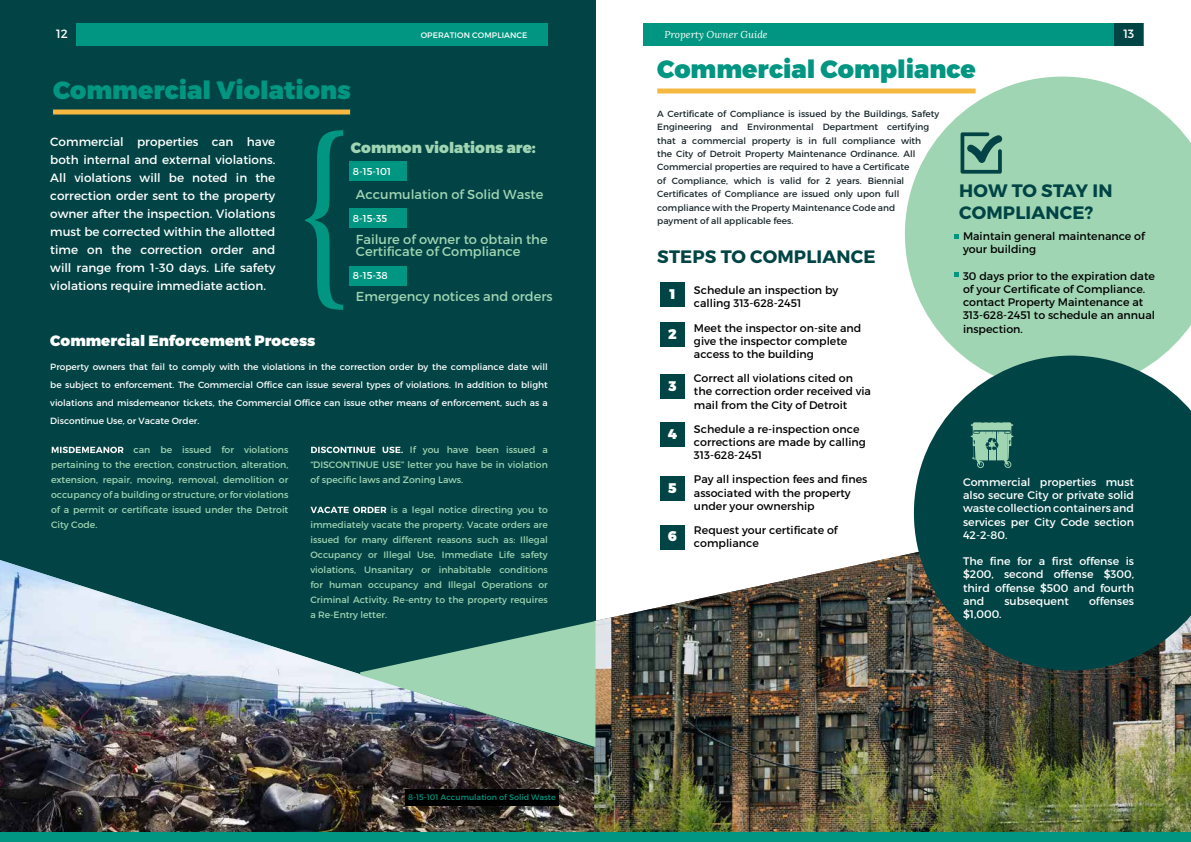
<style>
.page{position:relative;width:1191px;height:842px;background:#fff}
.page>*{position:absolute;margin:0;border:0;box-sizing:border-box;transform-origin:0 0}
.t1{font:900 25px "Montserrat";color:#009681}
.t2{font:700 18px/22px "Montserrat";letter-spacing:.01em;color:#004445}
.t3{font:900 15px "Montserrat";color:#fff}
.t4{font:900 15px "Montserrat";color:#a0d5b3}
.t5{font:900 14px "Montserrat";color:#fff}
.t6{font:13px/12px "Montserrat";color:#a0d5b3}
.t7{font:12px/18px "Montserrat";color:#fff;text-align:justify}
.t8{font:11px/13.2px "Montserrat";color:#000}
.t9{font:11px/13.2px "Montserrat";color:#fff;text-align:justify}
.t10{font:10px "Montserrat";color:#fff}
.t11{font:italic 10px "Lora";color:#fff}
.t12{font:9.3px/15px "Montserrat";color:#a0d5b3;text-align:justify}
.t13{font:9.2px/15px "Montserrat";color:#a0d5b3;text-align:justify}
.t14{font:9px/13.4px "Montserrat";color:#17252a}
.t15{font:9px/18px "Montserrat";color:#fff;text-align:justify}
.t16{font:8px "Montserrat";color:#009681}
.t17{font:8px "Montserrat";letter-spacing:.01em;color:#fff}
.s1{font-weight:700;font-size:9px;color:#fff}
</style>
<div class="page">
<div style="left:0;top:0;width:596px;height:842px;background:#024445"></div>
<div style="left:349px;top:161px;width:58px;height:19px;background:#009681"></div>
<div style="left:349px;top:208px;width:58px;height:19px;background:#009681"></div>
<div style="left:349px;top:266px;width:58px;height:19px;background:#009681"></div>
<div style="left:53px;top:110px;width:297px;height:5px;background:#f5b942"></div>
<div style="left:657px;top:89px;width:318px;height:5px;background:#f5b942"></div>
<div style="left:660px;top:283px;width:24px;height:24px;background:#004445"></div>
<div style="left:660px;top:322px;width:24px;height:24px;background:#004445"></div>
<div style="left:660px;top:374px;width:24px;height:24px;background:#004445"></div>
<div style="left:660px;top:423px;width:24px;height:24px;background:#004445"></div>
<div style="left:660px;top:476px;width:24px;height:24px;background:#004445"></div>
<img style="left:0;top:560px;width:594px;height:272px">
<img style="left:594px;top:494px;width:597px;height:338px">
<svg style="left:905px;top:77px;width:286px;height:279px;background:#acdabc"></svg>
<svg style="left:305px;top:130px;width:38px;height:180px"></svg>
<svg style="left:960px;top:132px;width:42px;height:42px;background:#579280"></svg>
<svg style="left:954px;top:234px;width:4px;height:4px"></svg>
<svg style="left:954px;top:272px;width:4px;height:4px"></svg>
<svg style="left:360px;top:621px;width:235px;height:126px"></svg>
<div style="left:405px;top:789px;width:153px;height:17px;background:#000"></div>
<div style="left:0;top:832px;width:1191px;height:10px;background:#009681"></div>
<svg style="left:914px;top:356px;width:277px;height:314px;background:#1d5554"></svg>
<svg style="left:970px;top:422px;width:43px;height:46px;background:#67a18c"></svg>
<div style="left:48px;top:23px;width:500px;height:22px;background:#009681"></div>
<div style="left:48px;top:23px;width:28px;height:22px;background:#004445"></div>
<div style="left:643px;top:23px;width:500px;height:22px;background:#009681"></div>
<div style="left:1114px;top:23px;width:29px;height:22px;background:#004445"></div>
<p class="t7" style="left:56px;top:25px;width:13px">12</p>
<p class="t17" style="left:421px;top:30px;width:108px">OPERATION COMPLIANCE</p>
<p class="t11" style="left:664px;top:28px;width:105px">Property Owner Guide</p>
<p class="t7" style="left:1123px;top:25px;width:13px">13</p>
<h1 class="t1" style="left:53px;top:75px;width:299px">Commercial Violations</h1>
<p class="t7" style="left:50px;top:132px;width:227px">Commercial properties can have both internal and external violations.<br>All violations will be noted in the correction order sent to the property owner after the inspection. Violations must be corrected within the allotted time on the correction order and will range from 1-30 days. Life safety violations require immediate action.</p>
<h3 class="t4" style="left:351px;top:138px;width:186px">Common violations are:</h3>
<p class="t10" style="left:353px;top:165px;width:39px">8-15-101</p>
<p class="t6" style="left:356px;top:188px;width:189px">Accumulation of Solid Waste</p>
<p class="t6" style="left:356px;top:233px;width:193px">Failure of owner to obtain the<br>Certificate of Compliance</p>
<p class="t6" style="left:356px;top:290px;width:198px">Emergency notices and orders</p>
<p class="t10" style="left:353px;top:212px;width:36px">8-15-35</p>
<p class="t10" style="left:353px;top:269px;width:36px">8-15-38</p>
<h3 class="t3" style="left:50px;top:331px;width:267px">Commercial Enforcement Process</h3>
<p class="t15" style="left:50px;top:358px;width:499px">Property owners that fail to comply with the violations in the correction order by the compliance date will be subject to enforcement. The Commercial Office can issue several types of violations. In addition to blight violations and misdemeanor tickets, the Commercial Office can issue other means of enforcement, such as a Discontinue Use, or Vacate Order.</p>
<p class="t12" style="left:51px;top:442px;width:239px"><span class="s1">MISDEMEANOR</span> can be issued for violations pertaining to the erection, construction, alteration, extension, repair, moving, removal, demolition or occupancy of a building or structure, or for violations of a permit or certificate issued under the Detroit City Code.</p>
<p class="t12" style="left:310px;top:442px;width:239px"><span class="s1">DISCONTINUE USE.</span> If you have been issued a “DISCONTINUE USE” letter you have be in violation of specific laws and Zoning Laws.</p>
<p class="t13" style="left:310px;top:502px;width:239px"><span class="s1">VACATE ORDER</span> is a legal notice directing you to immediately vacate the property. Vacate orders are issued for many different reasons such as: Illegal Occupancy or Illegal Use, Immediate Life safety violations, Unsanitary or inhabitable conditions for human occupancy and Illegal Operations or Criminal Activity. Re-entry to the property requires a Re-Entry letter.</p>
<p class="t16" style="left:408px;top:792px;width:149px">8-15-101 Accumulation of Solid Waste</p>
<h1 class="t1" style="left:657px;top:54px;width:320px">Commercial Compliance</h1>
<p class="t14" style="left:657px;top:107px;width:284px">A Certificate of Compliance is issued by the Buildings, Safety Engineering and Environmental Department certifying that a commercial property is in full compliance with<br>the City of Detroit Property Maintenance Ordinance. All Commercial properties are required to have a Certificate<br>of Compliance, which is valid for 2 years. Biennial Certificates of Compliance are issued only upon full compliance with the Property Maintenance Code and<br>payment of all applicable fees.</p>
<h2 class="t2" style="left:657px;top:246px;width:220px">STEPS TO COMPLIANCE</h2>
<p class="t8" style="left:694px;top:284px;width:146px">Schedule an inspection by calling 313-628-2451</p>
<p class="t8" style="left:694px;top:321px;width:169px">Meet the inspector on-site and give the inspector complete access to the building</p>
<p class="t8" style="left:694px;top:372px;width:179px">Correct all violations cited on the correction order received via mail from the City of Detroit</p>
<p class="t8" style="left:694px;top:422px;width:173px">Schedule a re-inspection once corrections are made by calling<br>313-628-2451</p>
<p class="t8" style="left:694px;top:473px;width:175px">Pay all inspection fees and fines associated with the property under your ownership</p>
<p class="t8" style="left:694px;top:523px;width:145px">Request your certificate of compliance</p>
<h2 class="t2" style="left:959px;top:180px;width:155px">HOW TO STAY IN<br>COMPLIANCE?</h2>
<p class="t8" style="left:963px;top:230px;width:183px">Maintain general maintenance of your building</p>
<p class="t8" style="left:963px;top:269px;width:193px">30 days prior to the expiration date of your Certificate of Compliance. contact Property Maintenance at<br>313-628-2451 to schedule an annual inspection.</p>
<p class="t5" style="left:669px;top:285px;width:8px">1</p>
<p class="t5" style="left:668px;top:325px;width:10px">2</p>
<p class="t5" style="left:668px;top:377px;width:10px">3</p>
<p class="t5" style="left:668px;top:425px;width:11px">4</p>
<p class="t9" style="left:963px;top:475px;width:173px">Commercial properties must also secure City or private solid waste collection containers and services per City Code section 42-2-80.</p>
<p class="t9" style="left:963px;top:555px;width:173px">The fine for a first offense is $200, second offense $300, third offense $500 and fourth and</p>
<p class="t5" style="left:668px;top:479px;width:10px">5</p>
<p class="t5" style="left:668px;top:528px;width:11px">6</p>
<p class="t9" style="left:1004px;top:594px;width:66px">subsequent</p>
<p class="t9" style="left:1089px;top:594px;width:46px">offenses</p>
<p class="t9" style="left:963px;top:607px;width:40px">$1,000.</p>
</div>
